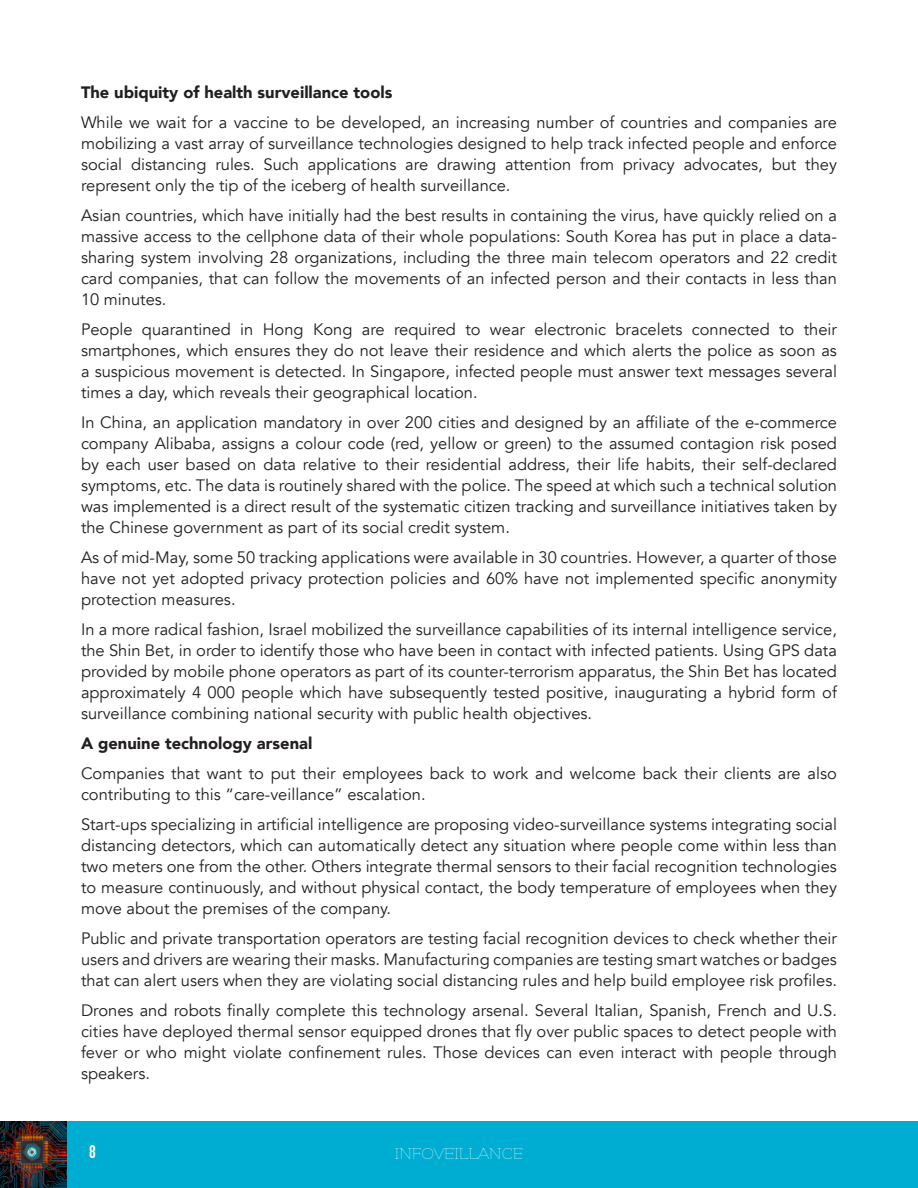
<style>
.page{position:relative;width:918px;height:1188px;background:#fff}
.page>*{position:absolute;margin:0;border:0;box-sizing:border-box;transform-origin:0 0}
.t1{font:300 18px "Flamenco";color:#fff}
.t2{font:700 18px "DIN Condensed";color:#fff}
.t3{font:16.5px/21px "Avenir";color:#231f20;text-align:justify}
.t4{font:900 16.5px "Avenir";color:#231f20}
</style>
<div class="page">
<div style="left:0;top:1121px;width:918px;height:67px;background:#00add2"></div>
<img style="left:0;top:1121px;width:66px;height:67px">
<p class="t4" style="left:81px;top:78px;width:313px">The ubiquity of health surveillance tools</p>
<p class="t3" style="left:81px;top:112px;width:758px">While we wait for a vaccine to be developed, an increasing number of countries and companies are mobilizing a vast array of surveillance technologies designed to help track infected people and enforce social distancing rules. Such applications are drawing attention from privacy advocates, but they represent only the tip of the iceberg of health surveillance.</p>
<p class="t3" style="left:81px;top:205px;width:758px">Asian countries, which have initially had the best results in containing the virus, have quickly relied on a massive access to the cellphone data of their whole populations: South Korea has put in place a data&shy;sharing system involving 28 organizations, including the three main telecom operators and 22 credit card companies, that can follow the movements of an infected person and their contacts in less than 10 minutes.</p>
<p class="t3" style="left:81px;top:319px;width:758px">People quarantined in Hong Kong are required to wear electronic bracelets connected to their smartphones, which ensures they do not leave their residence and which alerts the police as soon as a suspicious movement is detected. In Singapore, infected people must answer text messages several times a day, which reveals their geographical location.</p>
<p class="t3" style="left:81px;top:412px;width:758px">In China, an application mandatory in over 200 cities and designed by an affiliate of the e‑commerce company Alibaba, assigns a colour code (red, yellow or green) to the assumed contagion risk posed by each user based on data relative to their residential address, their life habits, their self-declared symptoms, etc. The data is routinely shared with the police. The speed at which such a technical solution was implemented is a direct result of the systematic citizen tracking and surveillance initiatives taken by the Chinese government as part of its social credit system.</p>
<p class="t3" style="left:81px;top:547px;width:758px">As of mid-May, some 50 tracking applications were available in 30 countries. However, a quarter of those have not yet adopted privacy protection policies and 60% have not implemented specific anonymity protection measures.</p>
<p class="t3" style="left:81px;top:619px;width:758px">In a more radical fashion, Israel mobilized the surveillance capabilities of its internal intelligence service, the Shin Bet, in order to identify those who have been in contact with infected patients. Using GPS data provided by mobile phone operators as part of its counter-terrorism apparatus, the Shin Bet has located approximately 4 000 people which have subsequently tested positive, inaugurating a hybrid form of surveillance combining national security with public health objectives.</p>
<p class="t4" style="left:81px;top:729px;width:233px">A genuine technology arsenal</p>
<p class="t3" style="left:81px;top:763px;width:758px">Companies that want to put their employees back to work and welcome back their clients are also contributing to this “care-veillance” escalation.</p>
<p class="t3" style="left:81px;top:814px;width:758px">Start-ups specializing in artificial intelligence are proposing video-surveillance systems integrating social distancing detectors, which can automatically detect any situation where people come within less than two meters one from the other. Others integrate thermal sensors to their facial recognition technologies to measure continuously, and without physical contact, the body temperature of employees when they move about the premises of the company.</p>
<p class="t3" style="left:81px;top:928px;width:758px">Public and private transportation operators are testing facial recognition devices to check whether their users and drivers are wearing their masks. Manufacturing companies are testing smart watches or badges that can alert users when they are violating social distancing rules and help build employee risk profiles.</p>
<p class="t3" style="left:81px;top:1000px;width:758px">Drones and robots finally complete this technology arsenal. Several Italian, Spanish, French and U.S. cities have deployed thermal sensor equipped drones that fly over public spaces to detect people with fever or who might violate confinement rules. Those devices can even interact with people through speakers.</p>
<p class="t2" style="left:89px;top:1140px;width:8px">8</p>
<p class="t1" style="left:395px;top:1145px;width:130px">INFOVEILLANCE</p>
</div>
